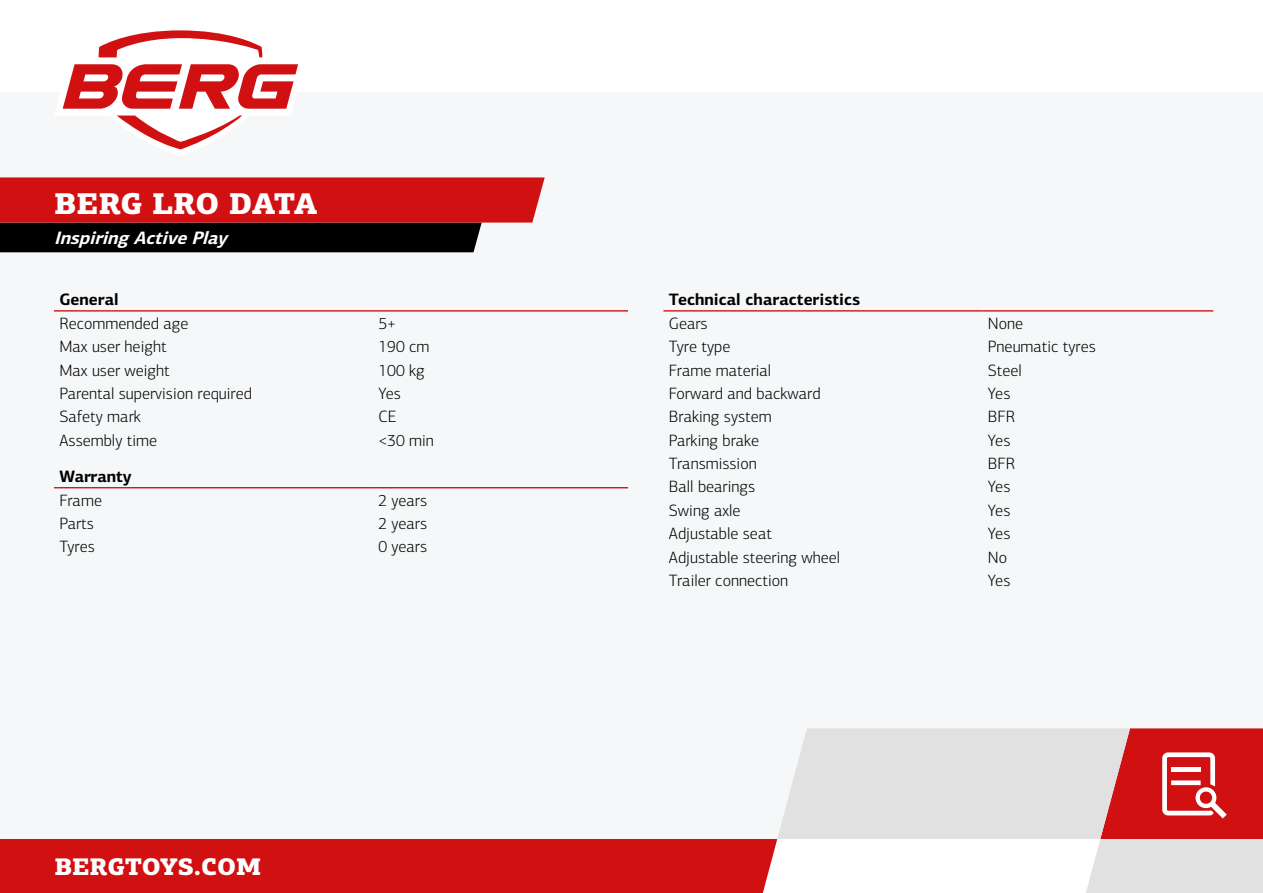
<style>
.page{position:relative;width:1263px;height:893px;background:#fff}
.page>*{position:absolute;margin:0;border:0;box-sizing:border-box;transform-origin:0 0}
.t1{font:900 30px "PF Centro Slab Pro";letter-spacing:-.01em;color:#fff}
.t2{font:900 24px "PF Centro Slab Pro";color:#fff}
.t3{font:italic 700 18px "PF Centro Sans Pro";color:#fff}
.t4{font:300 16.5px "PF Centro Sans Pro";color:#000}
.t5{font:700 16.5px "PF Centro Sans Pro";color:#000}
</style>
<div class="page">
<div style="left:0;top:92px;width:1263px;height:747px;background:#f5f7f8"></div>
<svg style="left:0;top:177px;width:545px;height:75px;background:#8b1819"></svg>
<svg style="left:62px;top:30px;width:237px;height:120px"></svg>
<svg style="left:0;top:728px;width:1263px;height:165px"></svg>
<hr style="left:54px;top:310px;width:319px;height:2px;background:#d11012">
<hr style="left:373px;top:310px;width:255px;height:2px;background:#d11012">
<svg style="left:373px;top:488px;width:255px;height:1px"></svg>
<hr style="left:54px;top:487px;width:319px;height:1px;background:#d11012">
<hr style="left:373px;top:487px;width:255px;height:1px;background:#d11012">
<hr style="left:663px;top:310px;width:319px;height:2px;background:#d11012">
<hr style="left:982px;top:310px;width:231px;height:2px;background:#d11012">
<h1 class="t1" style="left:54px;top:184px;width:265px">BERG LRO DATA</h1>
<p class="t3" style="left:54px;top:226px;width:180px">InspiringActivePlay</p>
<p class="t5" style="left:60px;top:289px;width:61px">General</p>
<p class="t4" style="left:60px;top:314px;width:130px">Recommended age</p>
<p class="t4" style="left:378px;top:314px;width:19px">5+</p>
<p class="t4" style="left:60px;top:337px;width:109px">Max user height</p>
<p class="t4" style="left:378px;top:337px;width:53px">190 cm</p>
<p class="t4" style="left:60px;top:360px;width:112px">Max user weight</p>
<p class="t4" style="left:378px;top:360px;width:48px">100 kg</p>
<p class="t4" style="left:60px;top:384px;width:194px">Parental supervision required</p>
<p class="t4" style="left:378px;top:384px;width:24px">Yes</p>
<p class="t4" style="left:60px;top:407px;width:83px">Safety mark</p>
<p class="t4" style="left:378px;top:407px;width:20px">CE</p>
<p class="t4" style="left:60px;top:431px;width:99px">Assembly time</p>
<p class="t4" style="left:378px;top:431px;width:57px">&lt;30 min</p>
<p class="t5" style="left:60px;top:466px;width:74px">Warranty</p>
<p class="t4" style="left:60px;top:491px;width:44px">Frame</p>
<p class="t4" style="left:378px;top:491px;width:50px">2 years</p>
<p class="t4" style="left:60px;top:514px;width:36px">Parts</p>
<p class="t4" style="left:378px;top:514px;width:50px">2 years</p>
<p class="t4" style="left:60px;top:537px;width:37px">Tyres</p>
<p class="t4" style="left:378px;top:537px;width:50px">0 years</p>
<h2 class="t2" style="left:55px;top:850px;width:208px">BERGTOYS.COM</h2>
<p class="t5" style="left:669px;top:289px;width:193px">Technical characteristics</p>
<p class="t4" style="left:669px;top:314px;width:40px">Gears</p>
<p class="t4" style="left:988px;top:314px;width:37px">None</p>
<p class="t4" style="left:669px;top:337px;width:63px">Tyre type</p>
<p class="t4" style="left:988px;top:337px;width:109px">Pneumatic tyres</p>
<p class="t4" style="left:669px;top:360px;width:104px">Frame material</p>
<p class="t4" style="left:988px;top:360px;width:35px">Steel</p>
<p class="t4" style="left:669px;top:384px;width:153px">Forward and backward</p>
<p class="t4" style="left:988px;top:384px;width:24px">Yes</p>
<p class="t4" style="left:669px;top:407px;width:104px">Braking system</p>
<p class="t4" style="left:988px;top:407px;width:29px">BFR</p>
<p class="t4" style="left:669px;top:431px;width:92px">Parking brake</p>
<p class="t4" style="left:988px;top:431px;width:24px">Yes</p>
<p class="t4" style="left:669px;top:454px;width:89px">Transmission</p>
<p class="t4" style="left:988px;top:454px;width:29px">BFR</p>
<p class="t4" style="left:669px;top:477px;width:88px">Ball bearings</p>
<p class="t4" style="left:988px;top:477px;width:24px">Yes</p>
<p class="t4" style="left:669px;top:501px;width:73px">Swing axle</p>
<p class="t4" style="left:988px;top:501px;width:24px">Yes</p>
<p class="t4" style="left:669px;top:524px;width:104px">Adjustable seat</p>
<p class="t4" style="left:988px;top:524px;width:24px">Yes</p>
<p class="t4" style="left:669px;top:547px;width:173px">Adjustable steering wheel</p>
<p class="t4" style="left:988px;top:547px;width:21px">No</p>
<p class="t4" style="left:669px;top:571px;width:121px">Trailer connection</p>
<p class="t4" style="left:988px;top:571px;width:24px">Yes</p>
</div>
